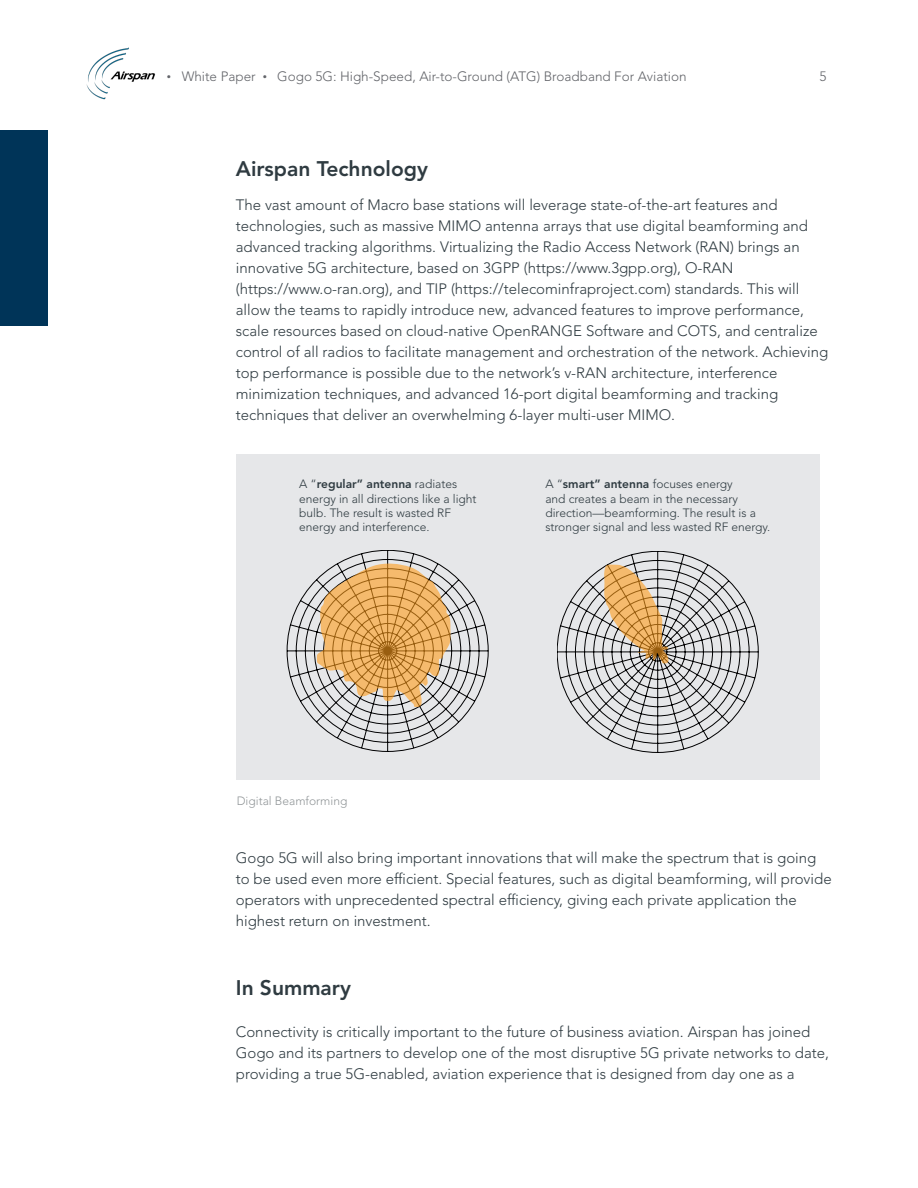
<style>
.page{position:relative;width:918px;height:1188px;background:#fff}
.page>*{position:absolute;margin:0;border:0;box-sizing:border-box;transform-origin:0 0}
._5b_TOCFigsub{font:800 21px "Avenir LT Std";color:#2f3b41}
._5b_TOCFigsub-2{font:300 15px/21px "Avenir LT Std";color:#2f3b41}
.t1{font:300 13.5px "Avenir LT Std";color:#63656a}
.t2{font:300 12px/14.4px "Avenir LT Std";color:#2f3b41}
.t3{font:300 12px "Avenir LT Std";color:#929799}
.s1{font-family:"Arial";font-weight:400;font-size:12px}
.s2{font-weight:800}
</style>
<div class="page">
<img style="left:86px;top:47px;width:70px;height:53px">
<div style="left:0;top:130px;width:47px;height:196px;background:#003458"></div>
<div style="left:237px;top:454px;width:583px;height:326px;background:#e6e7e9"></div>
<svg style="left:287px;top:550px;width:201px;height:202px"></svg>
<svg style="left:557px;top:551px;width:201px;height:202px"></svg>
<p class="t1" style="left:167px;top:68px;width:521px"><span class="s1">•</span> White Paper <span class="s1">•</span> Gogo 5G: High-Speed, Air-to-Ground (ATG) Broadband For Aviation</p>
<p class="t1" style="left:820px;top:69px;width:9px">5</p>
<p class="_5b_TOCFigsub" style="left:236px;top:156px;width:194px">Airspan Technology</p>
<p class="_5b_TOCFigsub-2" style="left:236px;top:195px;width:594px">The vast amount of Macro base stations will leverage state-of-the-art features and technologies, such as massive MIMO antenna arrays that use digital beamforming and advanced tracking algorithms. Virtualizing the Radio Access Network (RAN) brings an innovative 5G architecture, based on 3GPP (https://www.3gpp.org), O-RAN (https://www.o-ran.org), and TIP (https://telecominfraproject.com) standards. This will allow the teams to rapidly introduce new, advanced features to improve performance, scale resources based on cloud-native OpenRANGE Software and COTS, and centralize control of all radios to facilitate management and orchestration of the network. Achieving top performance is possible due to the network’s v-RAN architecture, interference minimization techniques, and advanced 16-port digital beamforming and tracking techniques that deliver an overwhelming 6-layer multi-user MIMO.</p>
<p class="t2" style="left:299px;top:477px;width:179px">A “<span class="s2">regular” antenna</span> radiates energy in all directions like a light bulb. The result is wasted RF energy and interference.</p>
<p class="t2" style="left:545px;top:477px;width:226px">A “<span class="s2">smart” antenna</span> focuses energy<br>and creates a beam in the necessary direction—beamforming. The result is a stronger signal and less wasted RF energy.</p>
<p class="t3" style="left:237px;top:794px;width:112px">Digital Beamforming</p>
<p class="_5b_TOCFigsub-2" style="left:236px;top:847px;width:597px">Gogo 5G will also bring important innovations that will make the spectrum that is going to be used even more efficient. Special features, such as digital beamforming, will provide operators with unprecedented spectral efficiency, giving each private application the highest return on investment.</p>
<p class="_5b_TOCFigsub" style="left:236px;top:975px;width:117px">In Summary</p>
<p class="_5b_TOCFigsub-2" style="left:236px;top:1021px;width:595px">Connectivity is critically important to the future of business aviation. Airspan has joined<br>Gogo and its partners to develop one of the most disruptive 5G private networks to date, providing a true 5G-enabled, aviation experience that is designed from day one as a</p>
</div>
